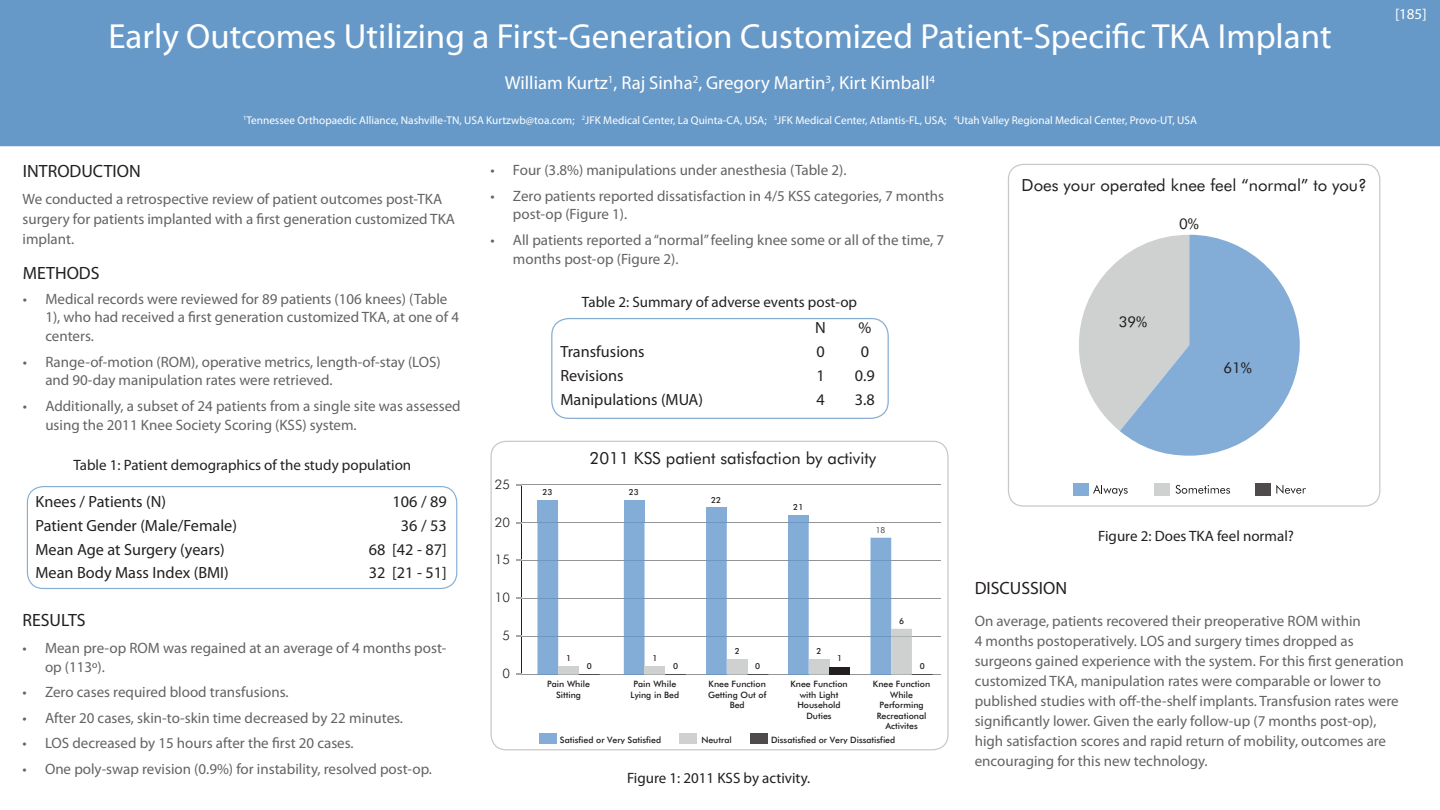
<style>
.page{position:relative;width:1440px;height:810px;background:#fff}
.page>*{position:absolute;margin:0;border:0;box-sizing:border-box;transform-origin:0 0}
.t1{font:35px "Myriad Pro";color:#fff}
.t2{font:18.75px "Myriad Pro";color:#fff}
.t3{font:17.75px "Myriad Pro";color:#231f20}
.t4{font:16.75px "Futura BT";color:#201d1e}
.t5{font:16.25px "Myriad Pro";color:#231f20}
.t6{font:15px/20px "Myriad Pro";color:#636366}
.t7{font:15px "Myriad Pro";color:#231f20}
.t8{font:15px "Myriad Pro";color:#fff}
.t9{font:14.88px "Futura BT";color:#201d1e}
.t10{font:300 13.12px "Futura BT";color:#201d1e}
.t11{font:11.25px "Myriad Pro";color:#fff}
.t12{font:500 8.75px/10.5px "Futura BT";color:#201d1e;text-align:center}
.t13{font:500 8.38px "Futura BT";color:#201d1e}
.t14{font:300 8.38px "Futura BT";color:#201d1e}
</style>
<div class="page">
<div style="left:0;top:0;width:1440px;height:146px;background:#6799c8"></div>
<div style="left:27px;top:486px;width:430px;height:103px;border:1px solid #85aed3;border-radius:16px"></div>
<div style="left:551px;top:318px;width:338px;height:101px;border:1px solid #85aed3;border-radius:17px"></div>
<svg style="left:1079px;top:235px;width:221px;height:221px"></svg>
<div style="left:1073px;top:484px;width:16px;height:12px;background:#83add7"></div>
<div style="left:1154px;top:484px;width:16px;height:12px;background:#cfd1d1"></div>
<div style="left:1255px;top:484px;width:16px;height:12px;background:#4f4b4c"></div>
<svg style="left:1093px;top:485px;width:35px;height:11px"></svg>
<svg style="left:1176px;top:485px;width:54px;height:9px"></svg>
<svg style="left:1276px;top:485px;width:30px;height:9px"></svg>
<hr style="left:522px;top:485px;width:1px;height:189px;background:#231f20">
<hr style="left:522px;top:674px;width:419px;height:1px;background:#929497">
<hr style="left:522px;top:636px;width:419px;height:1px;background:#929497">
<hr style="left:522px;top:598px;width:419px;height:1px;background:#929497">
<hr style="left:522px;top:560px;width:419px;height:1px;background:#929497">
<hr style="left:522px;top:522px;width:419px;height:1px;background:#929497">
<hr style="left:522px;top:484px;width:419px;height:1px;background:#929497">
<div style="left:537px;top:500px;width:21px;height:22px;background:#83add7"></div>
<svg style="left:537px;top:522px;width:63px;height:153px"></svg>
<div style="left:624px;top:500px;width:21px;height:22px;background:#83add7"></div>
<svg style="left:624px;top:522px;width:62px;height:153px"></svg>
<div style="left:706px;top:507px;width:21px;height:15px;background:#83add7"></div>
<svg style="left:706px;top:522px;width:62px;height:153px"></svg>
<div style="left:788px;top:515px;width:21px;height:7px;background:#83add7"></div>
<svg style="left:788px;top:522px;width:41px;height:153px"></svg>
<div style="left:829px;top:667px;width:21px;height:7px;background:#231f20"></div>
<svg style="left:871px;top:538px;width:62px;height:137px"></svg>
<svg style="left:516px;top:484px;width:6px;height:2px"></svg>
<svg style="left:516px;top:673px;width:6px;height:2px"></svg>
<div style="left:540px;top:733px;width:17px;height:10px;background:#83add7"></div>
<div style="left:680px;top:733px;width:17px;height:10px;background:#cfd1d1"></div>
<div style="left:751px;top:733px;width:17px;height:10px;background:#4f4b4c"></div>
<div style="left:490px;top:441px;width:459px;height:309px;border:1px solid #c7c8ca;border-radius:15px"></div>
<div style="left:1008px;top:164px;width:372px;height:343px;border:1px solid #c7c8ca;border-radius:15px"></div>
<p class="t1" style="left:108px;top:15px;width:1225px">Early Outcomes Utilizing a First-Generation Customized Patient-Specific TKA Implant</p>
<p class="t2" style="left:505px;top:71px;width:432px">William Kurtz<sup>1</sup>, Raj Sinha<sup>2</sup>, Gregory Martin<sup>3</sup>, Kirt Kimball<sup>4</sup></p>
<p class="t11" style="left:243px;top:113px;width:955px"><sup>1</sup>Tennessee Orthopaedic Alliance, Nashville-TN, USA Kurtzwb@toa.com; <sup>2</sup>JFK Medical Center, La Quinta-CA, USA; <sup>3</sup>JFK Medical Center, Atlantis-FL, USA; <sup>4</sup>Utah Valley Regional Medical Center, Provo-UT, USA</p>
<p class="t3" style="left:23px;top:160px;width:120px">INTRODUCTION</p>
<p class="t6" style="left:22px;top:189px;width:434px">We conducted a retrospective review of patient outcomes post-TKA surgery for patients implanted with a first generation customized TKA implant.</p>
<p class="t3" style="left:23px;top:262px;width:78px">METHODS</p>
<p class="t6" style="left:45px;top:289px;width:415px;line-height:18.8px;text-indent:-22px">• Medical records were reviewed for 89 patients (106 knees) (Table<br>1), who had received a first generation customized TKA, at one of 4 centers.</p>
<p class="t6" style="left:45px;top:352px;width:397px;line-height:18.8px;text-indent:-22px">• Range-of-motion (ROM), operative metrics, length-of-stay (LOS) and 90-day manipulation rates were retrieved.</p>
<p class="t6" style="left:45px;top:396px;width:417px;line-height:18.8px;text-indent:-22px">• Additionally, a subset of 24 patients from a single site was assessed using the 2011 Knee Society Scoring (KSS) system.</p>
<p class="t6" style="left:490px;top:160px;width:358px">• Four (3.8%) manipulations under anesthesia (Table 2).</p>
<p class="t6" style="left:513px;top:186px;width:433px;line-height:18.8px;text-indent:-22px">• Zero patients reported dissatisfaction in 4/5 KSS categories, 7 months post-op (Figure 1).</p>
<p class="t6" style="left:513px;top:230px;width:433px;line-height:18.8px;text-indent:-22px">• All patients reported a “normal” feeling knee some or all of the time, 7 months post-op (Figure 2).</p>
<p class="t4" style="left:1022px;top:175px;width:347px">Does your operated knee feel “normal” to you?</p>
<p class="t9" style="left:1179px;top:215px;width:21px">0%</p>
<p class="t7" style="left:582px;top:293px;width:277px">Table 2: Summary of adverse events post-op</p>
<p class="t9" style="left:1119px;top:313px;width:30px">39%</p>
<p class="t5" style="left:815px;top:318px;width:12px">N</p>
<p class="t5" style="left:816px;top:342px;width:10px">0</p>
<p class="t5" style="left:816px;top:365px;width:10px">1</p>
<p class="t5" style="left:816px;top:389px;width:10px">4</p>
<p class="t5" style="left:859px;top:318px;width:14px">%</p>
<p class="t5" style="left:861px;top:342px;width:10px">0</p>
<p class="t5" style="left:855px;top:365px;width:22px">0.9</p>
<p class="t5" style="left:855px;top:389px;width:22px">3.8</p>
<p class="t5" style="left:560px;top:342px;width:86px">Transfusions</p>
<p class="t5" style="left:560px;top:365px;width:65px">Revisions</p>
<p class="t5" style="left:560px;top:389px;width:144px">Manipulations (MUA)</p>
<p class="t9" style="left:1223px;top:358px;width:30px">61%</p>
<p class="t7" style="left:73px;top:456px;width:339px">Table 1: Patient demographics of the study population</p>
<p class="t4" style="left:590px;top:448px;width:288px">2011 KSS patient satisfaction by activity</p>
<p class="t8" style="left:1395px;top:4px;width:33px">[185]</p>
<p class="t5" style="left:35px;top:492px;width:132px">Knees / Patients (N)</p>
<p class="t5" style="left:35px;top:515px;width:203px">Patient Gender (Male/Female)</p>
<p class="t5" style="left:35px;top:539px;width:191px">Mean Age at Surgery (years)</p>
<p class="t5" style="left:35px;top:563px;width:195px">Mean Body Mass Index (BMI)</p>
<p class="t5" style="left:393px;top:492px;width:56px">106 / 89</p>
<p class="t5" style="left:401px;top:515px;width:47px">36 / 53</p>
<p class="t5" style="left:369px;top:539px;width:80px">68 [42 - 87]</p>
<p class="t5" style="left:369px;top:563px;width:80px">32 [21 - 51]</p>
<p class="t3" style="left:23px;top:609px;width:64px">RESULTS</p>
<p class="t6" style="left:45px;top:638px;width:403px;line-height:18.8px;text-indent:-22px">• Mean pre-op ROM was regained at an average of 4 months post&shy;op (113º).</p>
<p class="t6" style="left:22px;top:682px;width:268px">• Zero cases required blood transfusions.</p>
<p class="t6" style="left:22px;top:708px;width:382px">• After 20 cases, skin-to-skin time decreased by 22 minutes.</p>
<p class="t6" style="left:22px;top:733px;width:333px">• LOS decreased by 15 hours after the first 20 cases.</p>
<p class="t6" style="left:22px;top:759px;width:411px">• One poly-swap revision (0.9%) for instability, resolved post-op.</p>
<p class="t10" style="left:495px;top:476px;width:17px">25</p>
<p class="t10" style="left:495px;top:514px;width:17px">20</p>
<p class="t10" style="left:495px;top:551px;width:17px">15</p>
<p class="t10" style="left:495px;top:589px;width:17px">10</p>
<p class="t10" style="left:502px;top:628px;width:9px">5</p>
<p class="t10" style="left:502px;top:665px;width:9px">0</p>
<p class="t13" style="left:542px;top:487px;width:12px">23</p>
<p class="t13" style="left:566px;top:653px;width:7px">1</p>
<p class="t13" style="left:587px;top:661px;width:7px">0</p>
<p class="t13" style="left:629px;top:487px;width:12px">23</p>
<p class="t13" style="left:711px;top:495px;width:12px">22</p>
<p class="t13" style="left:793px;top:502px;width:12px">21</p>
<p class="t13" style="left:652px;top:653px;width:7px">1</p>
<p class="t13" style="left:673px;top:661px;width:7px">0</p>
<p class="t13" style="left:735px;top:646px;width:7px">2</p>
<p class="t13" style="left:755px;top:661px;width:7px">0</p>
<p class="t13" style="left:817px;top:646px;width:7px">2</p>
<p class="t13" style="left:837px;top:653px;width:7px">1</p>
<p class="t14" style="left:876px;top:525px;width:11px">18</p>
<p class="t13" style="left:899px;top:616px;width:7px">6</p>
<p class="t13" style="left:920px;top:661px;width:7px">0</p>
<p class="t12" style="left:547px;top:679px;width:44px">Pain While<br>Sitting</p>
<p class="t12" style="left:631px;top:679px;width:50px">Pain While<br>Lying in Bed</p>
<p class="t12" style="left:708px;top:679px;width:60px">Knee Function<br>Getting Out of<br>Bed</p>
<p class="t12" style="left:790px;top:679px;width:59px">Knee Function with Light<br>Household<br>Duties</p>
<p class="t12" style="left:873px;top:679px;width:59px">Knee Function<br>While<br>Performing<br>Recreational<br>Activites</p>
<p class="t12" style="left:560px;top:734px;width:103px">Satisfied or Very Satisfied</p>
<p class="t12" style="left:701px;top:734px;width:32px">Neutral</p>
<p class="t12" style="left:771px;top:734px;width:126px">Dissatisfied or Very Dissatisfied</p>
<p class="t7" style="left:627px;top:769px;width:185px">Figure 1: 2011 KSS by activity.</p>
<p class="t7" style="left:1098px;top:527px;width:197px">Figure 2: Does TKA feel normal?</p>
<p class="t3" style="left:975px;top:578px;width:94px">DISCUSSION</p>
<p class="t6" style="left:975px;top:611px;width:431px">On average, patients recovered their preoperative ROM within<br>4 months postoperatively. LOS and surgery times dropped as surgeons gained experience with the system. For this first generation customized TKA, manipulation rates were comparable or lower to published studies with off-the-shelf implants. Transfusion rates were significantly lower. Given the early follow-up (7 months post-op), high satisfaction scores and rapid return of mobility, outcomes are encouraging for this new technology.</p>
</div>
